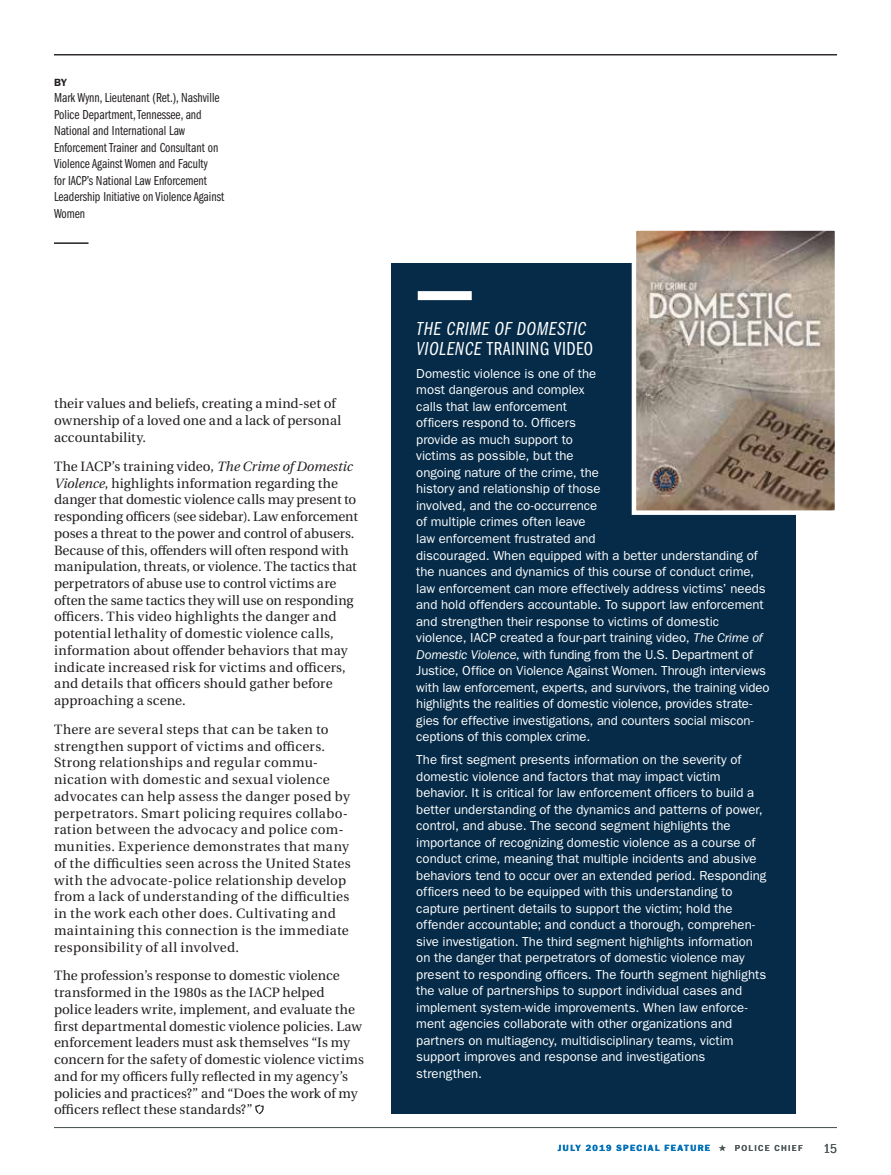
<style>
.page{position:relative;width:891px;height:1175px;background:#fff}
.page>*{position:absolute;margin:0;border:0;box-sizing:border-box;transform-origin:0 0}
.t1{font:19.5px "ITC Franklin Gothic Std Bk Cp";letter-spacing:.02em;color:#fff}
.t2{font:19.5px "ITC Franklin Gothic Std Bk Cp It";letter-spacing:.025em;color:#fff}
.t3{font:13.5px/16.8px "Heuristica";letter-spacing:.01em;color:#231f20}
.t4{font:13.5px/16.5px "ITC Franklin Gothic Std Bk Cp";color:#231f20}
.t5{font:condensed 13.5px "ITC Franklin Gothic Std";color:#4e5859}
.t6{font:13.2px/16.5px "ITC Franklin Gothic Std";color:#fff}
.t7{font:600 10.5px "ITC Franklin Gothic Std";color:#231f20}
.t8{font:600 9px "ITC Franklin Gothic Std";letter-spacing:.15em;color:#0071b9}
.t9{font:500 9px "ITC Franklin Gothic Std";letter-spacing:.15em;color:#4e5859}
.s1{font-style:italic}
.s2{font-family:"ITC Franklin Gothic Std Bk Cp It"}
.s3{color:#4e5859}
</style>
<div class="page">
<hr style="left:54px;top:54px;width:783px;height:1px;background:#231f20">
<hr style="left:54px;top:1127px;width:783px;height:1px;background:#4e5859">
<hr style="left:54px;top:242px;width:35px;height:2px;background:#231f20">
<svg style="left:255px;top:1104px;width:9px;height:10px"></svg>
<div style="left:392px;top:263px;width:404px;height:851px;background:#052b48"></div>
<div style="left:418px;top:291px;width:54px;height:9px;background:#fff"></div>
<img style="left:637px;top:231px;width:197px;height:279px">
<div style="left:632px;top:226px;width:207px;height:289px;border:4px solid #fff"></div>
<p class="t7" style="left:54px;top:76px;width:15px">BY</p>
<p class="t4" style="left:54px;top:90px;width:172px">Mark Wynn, Lieutenant (Ret.), Nashville Police Department, Tennessee, and National and International Law Enforcement Trainer and Consultant on Violence Against Women and Faculty<br>for IACP’s National Law Enforcement Leadership Initiative on Violence Against Women</p>
<p class="t3" style="left:54px;top:395px;width:289px">their values and beliefs, creating a mind-set of ownership of a loved one and a lack of personal accountability.</p>
<p class="t3" style="left:54px;top:458px;width:306px">The IACP’s training video, <span class="s1">The Crime of Domestic Violence</span>, highlights information regarding the danger that domestic violence calls may present to responding officers (see sidebar). Law enforcement poses a threat to the power and control of abusers.<br>Because of this, offenders will often respond with manipulation, threats, or violence. The tactics that perpetrators of abuse use to control victims are often the same tactics they will use on responding officers. This video highlights the danger and potential lethality of domestic violence calls, information about offender behaviors that may indicate increased risk for victims and officers, and details that officers should gather before approaching a scene.</p>
<p class="t3" style="left:54px;top:721px;width:298px">There are several steps that can be taken to strengthen support of victims and officers.<br>Strong relationships and regular commu&shy;nication with domestic and sexual violence advocates can help assess the danger posed by perpetrators. Smart policing requires collabo&shy;ration between the advocacy and police com&shy;munities. Experience demonstrates that many of the difficulties seen across the United States with the advocate-police relationship develop from a lack of understanding of the difficulties in the work each other does. Cultivating and maintaining this connection is the immediate responsibility of all involved.</p>
<p class="t3" style="left:54px;top:967px;width:311px">The profession’s response to domestic violence transformed in the 1980s as the IACP helped police leaders write, implement, and evaluate the first departmental domestic violence policies. Law enforcement leaders must ask themselves “Is my concern for the safety of domestic violence victims and for my officers fully reflected in my agency’s policies and practices?” and “Does the work of my officers reflect these standards?”</p>
<h1 class="t2" style="left:416px;top:318px;width:171px">THE CRIME OF DOMESTIC</h1>
<h1 class="t1" style="left:416px;top:337px;width:178px"><span class="s2">VIOLENCE</span> TRAINING VIDEO</h1>
<p class="t6" style="left:416px;top:365px;width:355px">Domestic violence is one of the<br>most dangerous and complex<br>calls that law enforcement<br>officers respond to. Officers<br>provide as much support to<br>victims as possible, but the<br>ongoing nature of the crime, the<br>history and relationship of those<br>involved, and the co-occurrence<br>of multiple crimes often leave<br>law enforcement frustrated and<br>discouraged. When equipped with a better understanding of the nuances and dynamics of this course of conduct crime, law enforcement can more effectively address victims’ needs and hold offenders accountable. To support law enforcement and strengthen their response to victims of domestic violence, IACP created a four-part training video, <span class="s1">The Crime of Domestic Violence</span>, with funding from the U.S. Department of Justice, Office on Violence Against Women. Through interviews with law enforcement, experts, and survivors, the training video highlights the realities of domestic violence, provides strate&shy;gies for effective investigations, and counters social miscon&shy;ceptions of this complex crime.</p>
<p class="t6" style="left:416px;top:751px;width:352px">The first segment presents information on the severity of domestic violence and factors that may impact victim behavior. It is critical for law enforcement officers to build a better understanding of the dynamics and patterns of power, control, and abuse. The second segment highlights the importance of recognizing domestic violence as a course of conduct crime, meaning that multiple incidents and abusive behaviors tend to occur over an extended period. Responding officers need to be equipped with this understanding to capture pertinent details to support the victim; hold the offender accountable; and conduct a thorough, comprehen&shy;sive investigation. The third segment highlights information on the danger that perpetrators of domestic violence may present to responding officers. The fourth segment highlights the value of partnerships to support individual cases and implement system-wide improvements. When law enforce&shy;ment agencies collaborate with other organizations and partners on multiagency, multidisciplinary teams, victim support improves and response and investigations strengthen.</p>
<p class="t8" style="left:558px;top:1142px;width:55px">JULY 2019</p>
<p class="t8" style="left:616px;top:1142px;width:111px">SPECIAL FEATURE <span class="s3">★</span></p>
<p class="t9" style="left:735px;top:1143px;width:69px">POLICE CHIEF</p>
<p class="t5" style="left:824px;top:1140px;width:15px">15</p>
</div>
